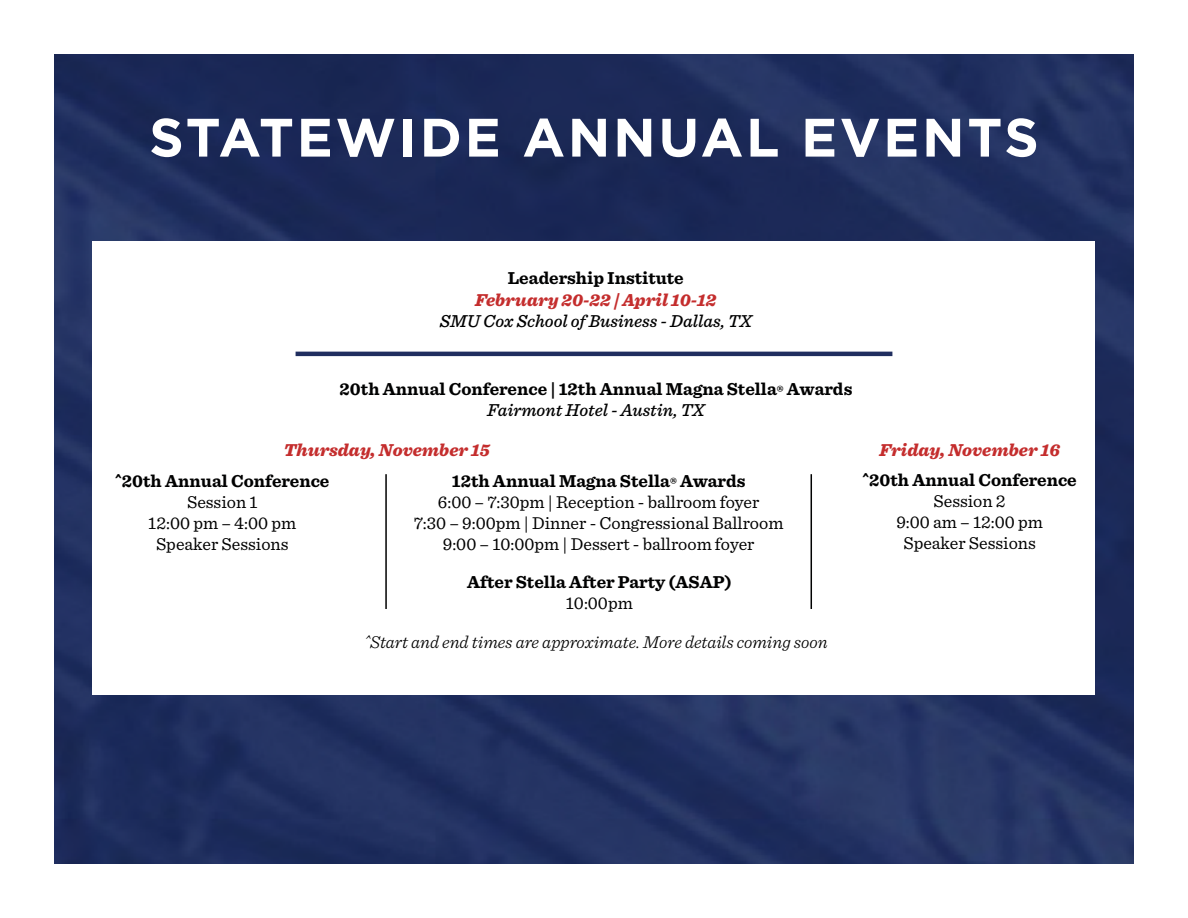
<style>
.page{position:relative;width:1188px;height:918px;background:#fff}
.page>*{position:absolute;margin:0;border:0;box-sizing:border-box;transform-origin:0 0}
.t1{font:700 54px "Gotham";letter-spacing:.05em;color:#fff}
.t2{font:18px/21px "Sentinel";color:#000101;text-align:center}
.t3{font:700 18px/21px "Sentinel";color:#000101;text-align:center}
.t4{font:italic 900 18px "Sentinel";color:#c42d2d}
.t5{font:italic 300 18px "Sentinel";color:#000101}
.t6{font:italic 500 18px "Sentinel";color:#000101}
.s1{font-size:13.5px}
.s2{font-weight:500;font-style:italic}
.s3{font-weight:700}
.s4{font-weight:700;font-size:13.5px}
</style>
<div class="page">
<img style="left:54px;top:54px;width:1080px;height:810px">
<div style="left:93px;top:241px;width:1002px;height:453px;background:#fff"></div>
<hr style="left:811px;top:474px;width:1px;height:135px;background:#000101">
<hr style="left:385px;top:474px;width:2px;height:135px;background:#000101">
<hr style="left:296px;top:352px;width:596px;height:4px;background:#202e5f">
<h1 class="t1" style="left:149px;top:102px;width:891px">STATEWIDE ANNUAL EVENTS</h1>
<p class="t3" style="left:508px;top:267px;width:177px">Leadership Institute</p>
<p class="t4" style="left:475px;top:285px;width:243px">February 20-22 | April 10-12</p>
<p class="t6" style="left:440px;top:307px;width:314px">SMU Cox School of Business - Dallas, TX</p>
<p class="t3" style="left:340px;top:378px;width:514px">20th Annual Conference | 12th Annual Magna Stella<span class="s1">®</span> Awards<br><span class="s2">Fairmont Hotel - Austin, TX</span></p>
<p class="t4" style="left:284px;top:435px;width:208px">Thursday, November 15</p>
<p class="t3" style="left:115px;top:470px;width:216px">^20th Annual Conference</p>
<p class="t2" style="left:148px;top:491px;width:150px">Session 1<br>12:00 pm – 4:00 pm<br>Speaker Sessions</p>
<p class="t2" style="left:414px;top:470px;width:371px"><span class="s3">12th Annual Magna Stella</span><span class="s4">®</span> <span class="s3">Awards<br></span>6:00 – 7:30pm | Reception - ballroom foyer<br>7:30 – 9:00pm | Dinner - Congressional Ballroom 9:00 – 10:00pm | Dessert - ballroom foyer</p>
<p class="t3" style="left:467px;top:571px;width:266px">After Stella After Party (ASAP)</p>
<p class="t2" style="left:566px;top:591px;width:68px">10:00pm</p>
<p class="t5" style="left:364px;top:629px;width:465px">^Start and end times are approximate. More details coming soon</p>
<p class="t4" style="left:880px;top:435px;width:182px">Friday, November 16</p>
<p class="t3" style="left:862px;top:468px;width:216px">^20th Annual Conference</p>
<p class="t2" style="left:896px;top:489px;width:148px">Session 2<br>9:00 am – 12:00 pm<br>Speaker Sessions</p>
</div>
